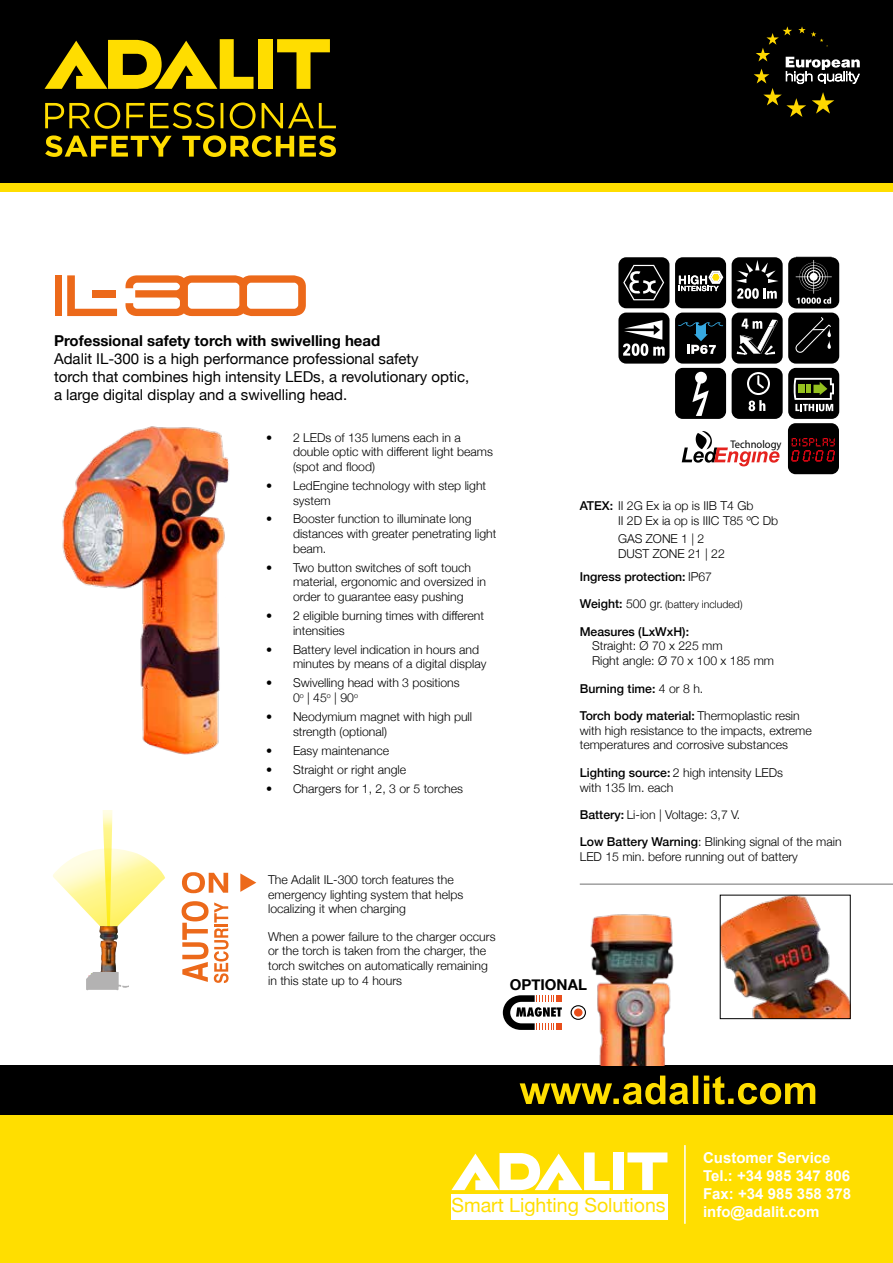
<style>
.page{position:relative;width:893px;height:1263px;background:#fff}
.page>*{position:absolute;margin:0;border:0;box-sizing:border-box;transform-origin:0 0}
.t1{font:19.5px "Helvetica Neue";color:#ffde00}
.t2{font:15px/18px "Helvetica Neue";color:#000}
.t3{font:700 15px/18px "Arial";color:#fff}
.t4{font:700 15px "Helvetica Neue";color:#000}
.t5{font:300 12.3px/14.7px "Helvetica Neue";color:#000}
.t6{font:500 12.3px "Helvetica Neue";color:#000}
.t7{font:11.1px "Myriad Pro";color:#000;scale:.95 1}
.t8{font:300 10.5px "Helvetica Neue";color:#000}
.s1{font-weight:500}
.s2{font-weight:300}
.s3{font-weight:500;font-size:12.3px}
.s4{font-size:12.3px}
</style>
<div class="page">
<div style="left:0;top:0;width:893px;height:183px;background:#000"></div>
<div style="left:0;top:183px;width:893px;height:8px;background:#ffde00"></div>
<div style="left:0;top:1115px;width:893px;height:148px;background:#ffde00"></div>
<div style="left:0;top:1065px;width:893px;height:50px;background:#000"></div>
<svg style="left:451px;top:1152px;width:159px;height:38px"></svg>
<div style="left:613px;top:1152px;width:11px;height:38px;background:#fff"></div>
<svg style="left:627px;top:1152px;width:40px;height:38px"></svg>
<div style="left:451px;top:1194px;width:216px;height:25px;background:#fff"></div>
<hr style="left:684px;top:1145px;width:2px;height:79px;background:#fff">
<svg style="left:45px;top:39px;width:208px;height:50px"></svg>
<div style="left:258px;top:39px;width:14px;height:50px;background:#fd0"></div>
<svg style="left:277px;top:39px;width:53px;height:50px"></svg>
<svg style="left:45px;top:135px;width:291px;height:22px"></svg>
<svg style="left:45px;top:103px;width:291px;height:26px"></svg>
<svg style="left:754px;top:26px;width:106px;height:91px"></svg>
<svg style="left:520px;top:1075px;width:295px;height:29px"></svg>
<hr style="left:580px;top:884px;width:313px;height:1px;background:#706f6f">
<img style="left:722px;top:897px;width:126px;height:120px">
<img style="left:62px;top:426px;width:168px;height:329px">
<svg style="left:182px;top:901px;width:47px;height:82px"></svg>
<svg style="left:182px;top:872px;width:46px;height:21px"></svg>
<svg style="left:240px;top:873px;width:16px;height:19px"></svg>
<svg style="left:53px;top:810px;width:112px;height:116px"></svg>
<img style="left:99px;top:926px;width:20px;height:46px">
<svg style="left:86px;top:972px;width:43px;height:18px"></svg>
<div style="left:55px;top:275px;width:7px;height:41px;background:#ec691a"></div>
<svg style="left:67px;top:275px;width:50px;height:41px"></svg>
<svg style="left:126px;top:275px;width:180px;height:41px"></svg>
<div style="left:92px;top:290px;width:24px;height:8px;background:#ec691a"></div>
<div style="left:618px;top:257px;width:51px;height:51px;background:#000;border-radius:8px"></div>
<svg style="left:623px;top:265px;width:41px;height:35px"></svg>
<div style="left:618px;top:313px;width:51px;height:51px;background:#000;border-radius:8px"></div>
<svg style="left:623px;top:320px;width:42px;height:36px"></svg>
<div style="left:675px;top:368px;width:51px;height:51px;background:#000;border-radius:8px"></div>
<svg style="left:692px;top:372px;width:17px;height:44px"></svg>
<div style="left:675px;top:257px;width:51px;height:51px;background:#000;border-radius:8px"></div>
<svg style="left:679px;top:271px;width:44px;height:20px"></svg>
<div style="left:675px;top:313px;width:51px;height:51px;background:#000;border-radius:8px"></div>
<svg style="left:678px;top:322px;width:45px;height:32px"></svg>
<div style="left:732px;top:368px;width:51px;height:51px;background:#000;border-radius:8px"></div>
<svg style="left:747px;top:372px;width:23px;height:40px"></svg>
<div style="left:732px;top:257px;width:51px;height:51px;background:#000;border-radius:8px"></div>
<svg style="left:736px;top:260px;width:42px;height:39px"></svg>
<div style="left:732px;top:313px;width:51px;height:51px;background:#000;border-radius:8px"></div>
<svg style="left:737px;top:319px;width:41px;height:36px"></svg>
<div style="left:788px;top:368px;width:51px;height:51px;background:#000;border-radius:8px"></div>
<svg style="left:794px;top:378px;width:40px;height:33px"></svg>
<div style="left:788px;top:257px;width:51px;height:51px;background:#000;border-radius:8px"></div>
<svg style="left:796px;top:260px;width:36px;height:44px"></svg>
<div style="left:788px;top:313px;width:51px;height:51px;background:#000;border-radius:8px"></div>
<svg style="left:795px;top:317px;width:36px;height:36px"></svg>
<div style="left:788px;top:423px;width:51px;height:51px;background:#000;border-radius:8px"></div>
<svg style="left:791px;top:438px;width:44px;height:24px"></svg>
<svg style="left:682px;top:431px;width:97px;height:35px"></svg>
<img style="left:584px;top:914px;width:90px;height:151px">
<div style="left:574px;top:1008px;width:8px;height:8px;background:#e94e1b;border-radius:50%"></div>
<div style="left:571px;top:1005px;width:15px;height:15px;border:1px solid #000;border-radius:50%"></div>
<svg style="left:503px;top:995px;width:59px;height:35px"></svg>
<p class="t4" style="left:54px;top:329px;width:328px">Professional safety torch with swivelling head</p>
<p class="t2" style="left:54px;top:350px;width:417px">Adalit IL-300 is a high performance professional safety<br>torch that combines high intensity LEDs, a revolutionary optic, a large digital display and a swivelling head.</p>
<p class="t5" style="left:293px;top:429px;width:201px;text-indent:-27px">• 2 LEDs of 135 lumens each in a double optic with different light beams (spot and flood)</p>
<p class="t5" style="left:293px;top:477px;width:195px;text-indent:-27px">• LedEngine technology with step light system</p>
<p class="t5" style="left:293px;top:511px;width:205px;text-indent:-27px">• Booster function to illuminate long distances with greater penetrating light beam.</p>
<p class="t5" style="left:293px;top:559px;width:194px;text-indent:-27px">• Two button switches of soft touch material, ergonomic and oversized in order to guarantee easy pushing</p>
<p class="t5" style="left:293px;top:607px;width:193px;text-indent:-27px">• 2 eligible burning times with different intensities</p>
<p class="t5" style="left:293px;top:641px;width:195px;text-indent:-27px">• Battery level indication in hours and minutes by means of a digital display</p>
<p class="t5" style="left:293px;top:675px;width:168px;text-indent:-27px">• Swivelling head with 3 positions<br>0<sup>o</sup> | 45<sup>o</sup> | 90<sup>o</sup></p>
<p class="t5" style="left:293px;top:708px;width:181px;text-indent:-27px">• Neodymium magnet with high pull strength (optional)</p>
<p class="t5" style="left:266px;top:742px;width:125px">• Easy maintenance</p>
<p class="t5" style="left:266px;top:761px;width:142px">• Straight or right angle</p>
<p class="t5" style="left:266px;top:780px;width:198px">• Chargers for 1, 2, 3 or 5 torches</p>
<p class="t5" style="left:268px;top:871px;width:197px">The Adalit IL-300 torch features the emergency lighting system that helps localizing it when charging</p>
<p class="t5" style="left:268px;top:928px;width:229px">When a power failure to the charger occurs or the torch is taken from the charger, the torch switches on automatically remaining in this state up to 4 hours</p>
<p class="t7" style="left:730px;top:438px;width:55px">Technology</p>
<p class="t5" style="left:618px;top:497px;width:162px;text-indent:-38px"><span class="s1">ATEX:</span> II 2G Ex ia op is IIB T4 Gb<br>II 2D Ex ia op is IIIC T85 ºC Db</p>
<p class="t5" style="left:618px;top:530px;width:108px">GAS ZONE 1 | 2<br>DUST ZONE 21 | 22</p>
<p class="t6" style="left:580px;top:566px;width:134px">Ingress protection: <span class="s2">IP67</span></p>
<p class="t8" style="left:580px;top:596px;width:164px"><span class="s3">Weight:</span> <span class="s4">500 gr.</span> (battery included)</p>
<p class="t6" style="left:580px;top:621px;width:111px">Measures (LxWxH):</p>
<p class="t5" style="left:592px;top:638px;width:184px">Straight: Ø 70 x 225 mm<br>Right angle: Ø 70 x 100 x 185 mm</p>
<p class="t6" style="left:580px;top:678px;width:125px">Burning time: <span class="s2">4 or 8 h.</span></p>
<p class="t5" style="left:580px;top:707px;width:233px"><span class="s1">Torch body material:</span> Thermoplastic resin with high resistance to the impacts, extreme temperatures and corrosive substances</p>
<p class="t5" style="left:580px;top:764px;width:205px"><span class="s1">Lighting source:</span> 2 high intensity LEDs with 135 lm. each</p>
<p class="t5" style="left:580px;top:806px;width:162px"><span class="s1">Battery:</span> Li-ion | Voltage: 3,7 V.</p>
<p class="t5" style="left:580px;top:834px;width:263px"><span class="s1">Low Battery Warning</span>: Blinking signal of the main<br>LED 15 min. before running out of battery</p>
<p class="t4" style="left:510px;top:973px;width:79px">OPTIONAL</p>
<h1 class="t1" style="left:451px;top:1191px;width:216px">Smart Lighting Solutions</h1>
<p class="t3" style="left:703px;top:1149px;width:150px">Customer Service<br>Tel.: +34 985 347 806<br>Fax: +34 985 358 378 info@adalit.com</p>
</div>
